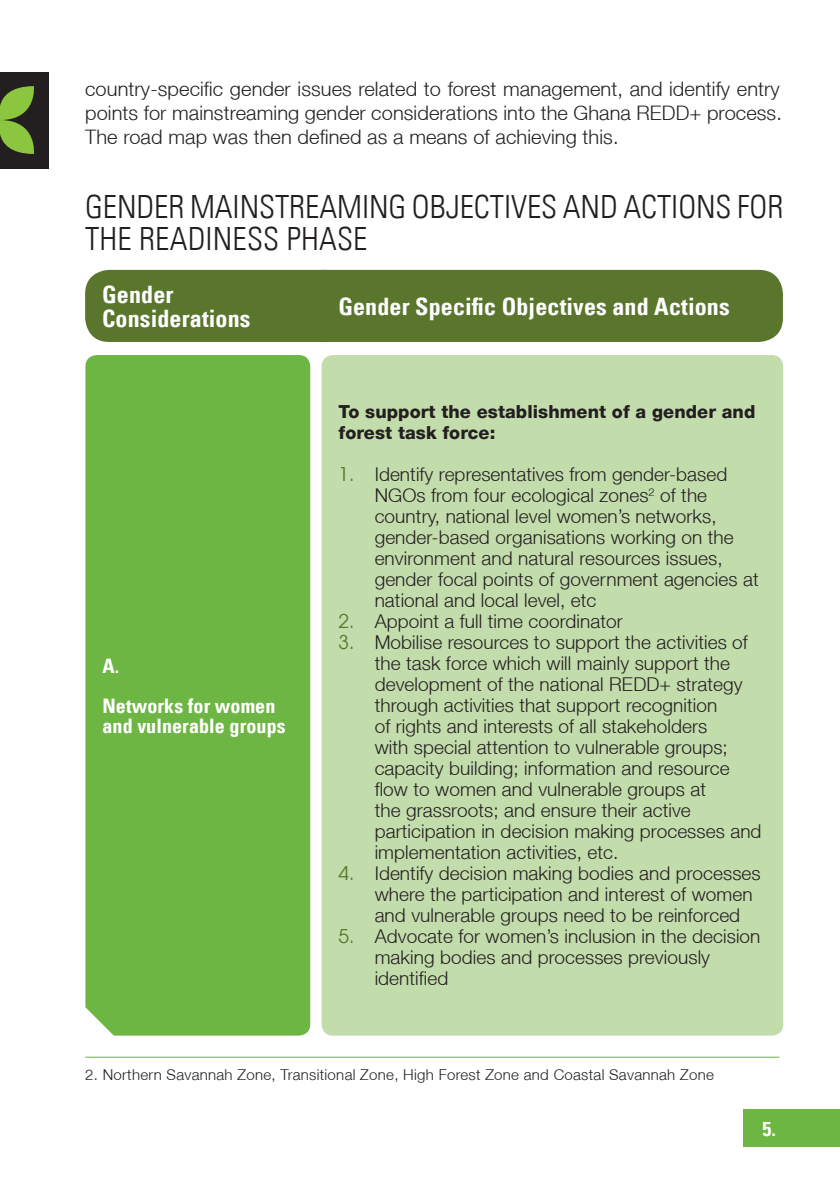
<style>
.page{position:relative;width:840px;height:1191px;background:#fff}
.page>*{position:absolute;margin:0;border:0;box-sizing:border-box;transform-origin:0 0}
.t1{font:300 condensed 32px/32px "Univers LT";color:#231f20}
.t2{font:700 condensed 24px/24px "Univers LT";letter-spacing:.005em;color:#fff}
.t3{font:300 20px/24px "Helvetica Neue LT";letter-spacing:.005em;color:#231f20;text-align:justify}
.t4{font:700 condensed 20px/40px "Univers LT";letter-spacing:.005em;color:#fff}
.t5{font:300 19px/21px "Helvetica Neue LT";letter-spacing:.005em;color:#231f20}
.t6{font:800 18px/21px "Helvetica Neue LT";letter-spacing:.005em;color:#231f20}
.t7{font:300 15px "Helvetica Neue LT";letter-spacing:.02em;color:#231f20}
.s1{font-family:"Avant Garde";font-weight:400;color:#59762c}
</style>
<div class="page">
<div style="left:0;top:72px;width:48px;height:96px;background:#231f20"></div>
<svg style="left:0;top:86px;width:34px;height:68px"></svg>
<hr style="left:85px;top:1056px;width:694px;height:1px;background:#6eb644">
<div style="left:743px;top:1109px;width:96px;height:38px;background:#6eb644"></div>
<div style="left:85px;top:355px;width:225px;height:680px;background:#6eb644"></div>
<div style="left:321px;top:355px;width:461px;height:680px;background:#c3dcac;border-radius:11px"></div>
<div style="left:85px;top:270px;width:697px;height:72px;background:#59762c"></div>
<p class="t3" style="left:85px;top:76px;width:698px">country-specific gender issues related to forest management, and identify entry points for mainstreaming gender considerations into the Ghana REDD+ process.<br>The road map was then defined as a means of achieving this.</p>
<h1 class="t1" style="left:85px;top:190px;width:699px">GENDER MAINSTREAMING OBJECTIVES AND ACTIONS FOR<br>THE READINESS PHASE</h1>
<p class="t2" style="left:102px;top:282px;width:150px">Gender<br>Considerations</p>
<p class="t2" style="left:338px;top:294px;width:392px">Gender Specific Objectives and Actions</p>
<p class="t4" style="left:102px;top:645px;width:174px">A.<br>Networks for women</p>
<p class="t4" style="left:102px;top:705px;width:185px">and vulnerable groups</p>
<p class="t6" style="left:338px;top:401px;width:418px">To support the establishment of a gender and forest task force:</p>
<p class="t5" style="left:374px;top:463px;width:385px;text-indent:-36px"><span class="s1">1.</span> Identify representatives from gender-based NGOs from four ecological zones<sup>2</sup> of the country, national level women’s networks, gender-based organisations working on the environment and natural resources issues, gender focal points of government agencies at national and local level, etc</p>
<p class="t5" style="left:338px;top:610px;width:285px"><span class="s1">2.</span> Appoint a full time coordinator</p>
<p class="t5" style="left:374px;top:631px;width:388px;text-indent:-36px"><span class="s1">3.</span> Mobilise resources to support the activities of the task force which will mainly support the development of the national REDD+ strategy through activities that support recognition<br>of rights and interests of all stakeholders<br>with special attention to vulnerable groups; capacity building; information and resource flow to women and vulnerable groups at<br>the grassroots; and ensure their active participation in decision making processes and implementation activities, etc.</p>
<p class="t5" style="left:374px;top:862px;width:387px;text-indent:-36px"><span class="s1">4.</span> Identify decision making bodies and processes where the participation and interest of women and vulnerable groups need to be reinforced</p>
<p class="t5" style="left:374px;top:925px;width:387px;text-indent:-36px"><span class="s1">5.</span> Advocate for women’s inclusion in the decision making bodies and processes previously identified</p>
<p class="t7" style="left:85px;top:1065px;width:629px">2. Northern Savannah Zone, Transitional Zone, High Forest Zone and Coastal Savannah Zone</p>
<p class="t4" style="left:762px;top:1108px;width:15px">5.</p>
</div>
